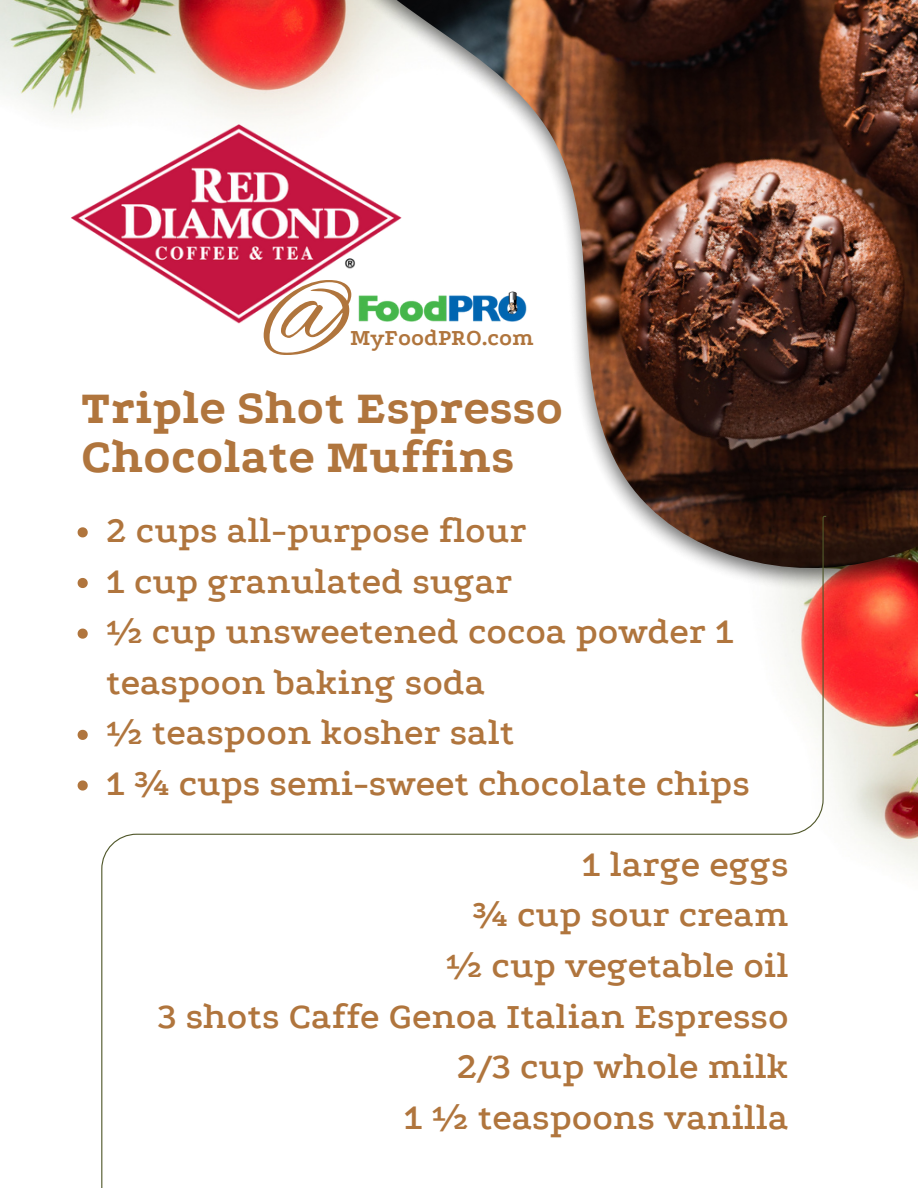
<style>
.page{position:relative;width:918px;height:1188px;background:#fff}
.page>*{position:absolute;margin:0;border:0;box-sizing:border-box;transform-origin:0 0}
.t1{font:108.6px "Alex Brush";color:#b0753d}
.t2{font:800 49.05px/48.6px "Podkova";color:#b0753d}
.t3{font:600 37.95px/50.7px "Podkova";color:#b0753d}
.t4{font:700 23.55px "Podkova";color:#b0753d}
</style>
<div class="page">
<img style="left:0;top:0;width:918px;height:872px">
<img style="left:58px;top:119px;width:132px;height:212px">
<img style="left:190px;top:0;width:728px;height:690px">
<img style="left:299px;top:0;width:619px;height:583px">
<img style="left:354px;top:290px;width:176px;height:35px">
<svg style="left:78px;top:527px;width:10px;height:10px"></svg>
<svg style="left:78px;top:578px;width:10px;height:10px"></svg>
<svg style="left:78px;top:629px;width:10px;height:10px"></svg>
<svg style="left:78px;top:730px;width:10px;height:10px"></svg>
<svg style="left:78px;top:780px;width:10px;height:11px"></svg>
<svg style="left:101px;top:515px;width:726px;height:673px"></svg>
<p class="t1" style="left:262px;top:268px;width:93px">@</p>
<p class="t4" style="left:350px;top:325px;width:185px">MyFoodPRO.com</p>
<p class="t2" style="left:81px;top:384px;width:484px">Triple Shot Espresso<br>Chocolate Muffins</p>
<p class="t3" style="left:106px;top:505px;width:422px">2 cups all-purpose flour</p>
<p class="t3" style="left:106px;top:556px;width:408px">1 cup granulated sugar</p>
<p class="t3" style="left:106px;top:606px;width:629px">½ cup unsweetened cocoa powder 1 teaspoon baking soda</p>
<p class="t3" style="left:106px;top:708px;width:410px">½ teaspoon kosher salt</p>
<p class="t3" style="left:106px;top:758px;width:645px">1 ¾ cups semi-sweet chocolate chips</p>
<p class="t3" style="left:582px;top:839px;width:208px">1 large eggs</p>
<p class="t3" style="left:472px;top:889px;width:318px">¾ cup sour cream</p>
<p class="t3" style="left:446px;top:940px;width:344px">½ cup vegetable oil</p>
<p class="t3" style="left:157px;top:991px;width:633px">3 shots Caffe Genoa Italian Espresso</p>
<p class="t3" style="left:457px;top:1041px;width:333px">2/3 cup whole milk</p>
<p class="t3" style="left:404px;top:1092px;width:386px">1 ½ teaspoons vanilla</p>
</div>
